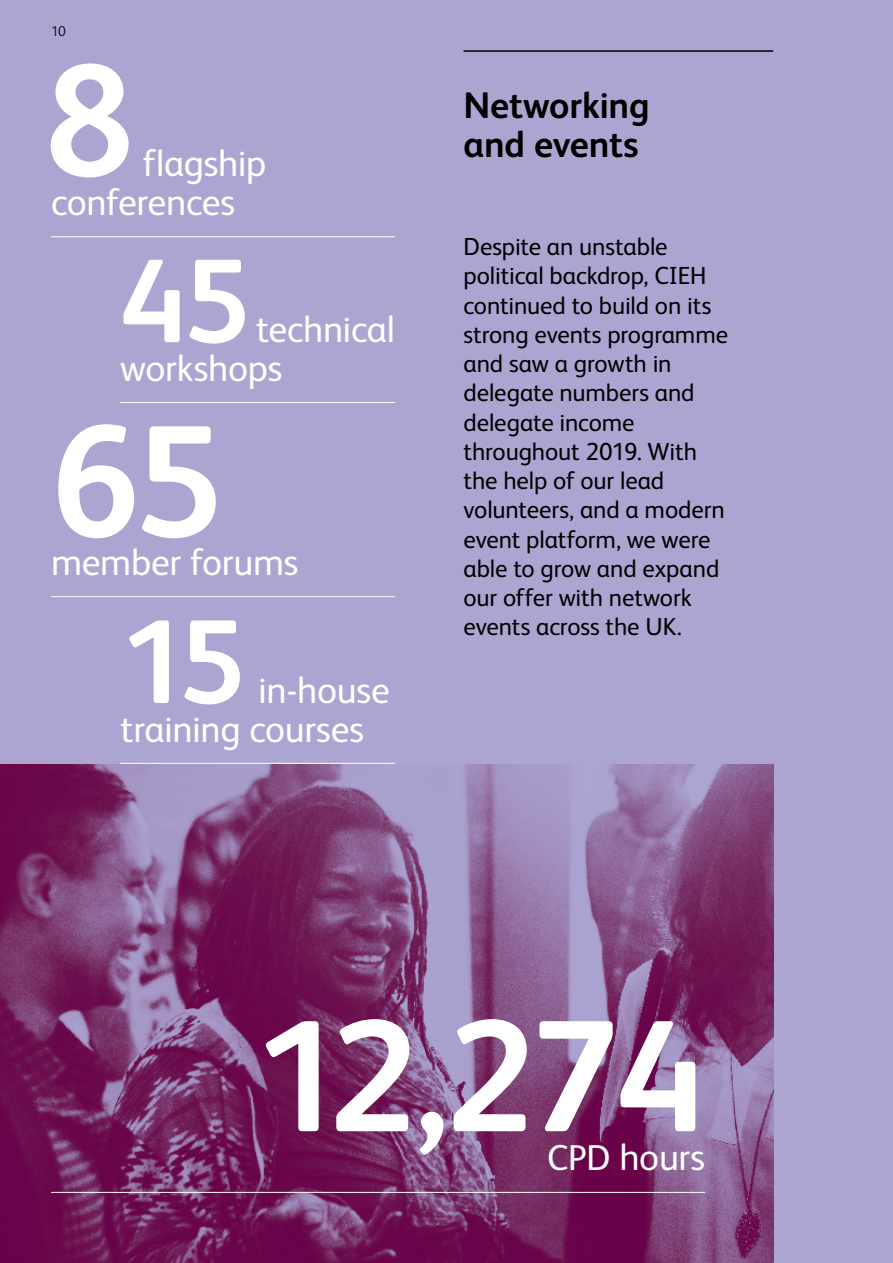
<style>
.page{position:relative;width:893px;height:1263px;background:#aca5d2}
.page>*{position:absolute;margin:0;border:0;box-sizing:border-box;transform-origin:0 0}
.t1{font:700 159px "FS Albert";letter-spacing:-.035em;color:#fff}
.t2{font:700 119.25px "FS Albert";color:#fff}
.t3{font:37.5px/39px "FS Albert";letter-spacing:-.01em;color:#fff}
.t4{font:700 37.05px/39px "FS Albert";letter-spacing:-.005em;color:#000}
.t5{font:24.75px/29.2px "FS Albert";letter-spacing:-.005em;color:#000}
.t6{font:300 14.25px "FS Albert";color:#000}
.s1{font-size:36px}
</style>
<div class="page">
<img style="left:0;top:765px;width:773px;height:498px">
<hr style="left:51px;top:596px;width:344px;height:1px;background:#fff">
<hr style="left:51px;top:236px;width:344px;height:1px;background:#fff">
<hr style="left:120px;top:402px;width:275px;height:1px;background:#fff">
<hr style="left:51px;top:1192px;width:654px;height:1px;background:#fff">
<hr style="left:120px;top:763px;width:275px;height:1px;background:#fff">
<hr style="left:463px;top:50px;width:310px;height:2px;background:#000">
<p class="t6" style="left:51px;top:23px;width:16px">10</p>
<h1 class="t1" style="left:45px;top:29px;width:91px">8</h1>
<h3 class="t3" style="left:51px;top:143px;width:217px;text-indent:92px">flagship conferences</h3>
<h2 class="t2" style="left:120px;top:232px;width:131px">45</h2>
<h3 class="t3" style="left:120px;top:310px;width:276px;text-indent:136px">technical workshops</h3>
<h1 class="t1" style="left:51px;top:390px;width:173px">65</h1>
<h3 class="t3" style="left:51px;top:543px;width:249px">member forums</h3>
<h2 class="t2" style="left:120px;top:593px;width:126px">15</h2>
<h3 class="t3" style="left:120px;top:670px;width:271px;text-indent:138px">in-house training courses</h3>
<h3 class="t4" style="left:463px;top:86px;width:188px">Networking and events</h3>
<p class="t5" style="left:463px;top:232px;width:266px">Despite an unstable political backdrop, CIEH continued to build on its strong events programme and saw a growth in delegate numbers and delegate income throughout 2019. With the help of our lead volunteers, and a modern event platform, we were able to grow and expand our offer with network events across the UK.</p>
<h1 class="t1" style="left:254px;top:984px;width:453px">12,274</h1>
<h3 class="t3" style="left:547px;top:1138px;width:159px"><span class="s1">CPD</span> hours</h3>
</div>
